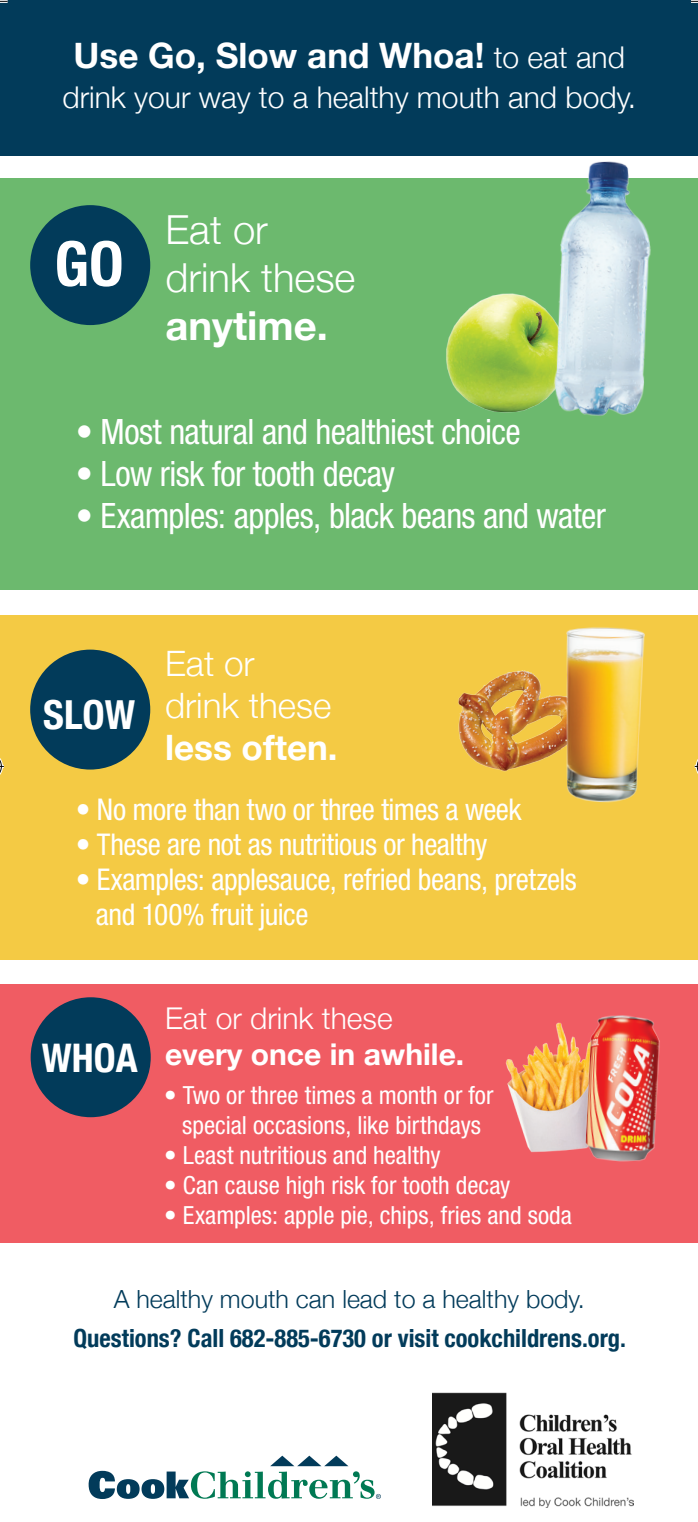
<style>
.page{position:relative;width:698px;height:1522px;background:#fff}
.page>*{position:absolute;margin:0;border:0;box-sizing:border-box;transform-origin:0 0}
.t1{font:700 condensed 62.25px "Helvetica Neue";color:#fff}
.t2{font:300 40px/48px "Helvetica Neue";color:#fff}
.t3{font:700 condensed 40px "Helvetica Neue";color:#fff}
.t4{font:700 condensed 39.5px "Helvetica Neue";color:#fff}
.t5{font:condensed 35px "Helvetica Neue LT Std";letter-spacing:-.015em;color:#fff}
.t6{font:700 35px "Helvetica Neue";color:#fff}
.t7{font:300 35px/42px "Helvetica Neue";color:#fff}
.t8{font:condensed 30px/35px "Helvetica Neue LT Std";letter-spacing:-.015em;color:#fff}
.t9{font:300 30px "Helvetica Neue";color:#fff}
.t10{font:700 30px "Helvetica Neue";color:#fff}
.t11{font:condensed 25px "Helvetica Neue LT Std";color:#fff}
.t12{font:700 condensed 25px "Helvetica Neue";color:#023b5a}
.t13{font:300 25px "Helvetica Neue";color:#023b5a}
.s1{font-weight:300;font-size:30px}
.s2{font-weight:700}
</style>
<div class="page">
<div style="left:0;top:0;width:697px;height:156px;background:#023b5a"></div>
<div style="left:0;top:615px;width:697px;height:344px;background:#f4ca44"></div>
<div style="left:0;top:984px;width:697px;height:258px;background:#f05c63"></div>
<div style="left:0;top:179px;width:697px;height:411px;background:#6cb96e"></div>
<svg style="left:88px;top:1456px;width:292px;height:43px"></svg>
<img style="left:432px;top:1393px;width:201px;height:114px">
<div style="left:30px;top:650px;width:120px;height:119px;background:#023b5a;border-radius:50%"></div>
<div style="left:31px;top:997px;width:120px;height:120px;background:#023b5a;border-radius:50%"></div>
<img style="left:505px;top:1022px;width:67px;height:131px">
<img style="left:572px;top:1015px;width:88px;height:147px">
<img style="left:458px;top:670px;width:61px;height:102px">
<img style="left:519px;top:627px;width:126px;height:176px">
<img style="left:446px;top:293px;width:94px;height:120px">
<img style="left:540px;top:161px;width:130px;height:255px">
<div style="left:30px;top:205px;width:120px;height:120px;background:#023b5a;border-radius:50%"></div>
<svg style="left:0;top:0;width:8px;height:3px"></svg>
<svg style="left:691px;top:0;width:7px;height:3px"></svg>
<svg style="left:0;top:758px;width:4px;height:17px"></svg>
<svg style="left:694px;top:761px;width:3px;height:11px"></svg>
<p class="t6" style="left:74px;top:34px;width:552px">Use Go, Slow and Whoa! <span class="s1">to eat and</span></p>
<p class="t9" style="left:62px;top:79px;width:574px">drink your way to a healthy mouth and body.</p>
<p class="t1" style="left:54px;top:226px;width:71px">GO</p>
<p class="t2" style="left:165px;top:205px;width:191px">Eat or drink these <span class="s2">anytime.</span></p>
<p class="t5" style="left:76px;top:412px;width:446px">• Most natural and healthiest choice</p>
<p class="t5" style="left:76px;top:454px;width:321px">• Low risk for tooth decay</p>
<p class="t5" style="left:76px;top:496px;width:531px">• Examples: apples, black beans and water</p>
<p class="t3" style="left:43px;top:691px;width:93px">SLOW</p>
<p class="t7" style="left:165px;top:641px;width:174px">Eat or<br>drink these <span class="s2">less often.</span></p>
<p class="t8" style="left:76px;top:791px;width:447px">• No more than two or three times a week</p>
<p class="t8" style="left:76px;top:826px;width:413px">• These are not as nutritious or healthy</p>
<p class="t8" style="left:96px;top:861px;width:482px;text-indent:-20px">• Examples: applesauce, refried beans, pretzels and 100% fruit juice</p>
<p class="t4" style="left:42px;top:1034px;width:97px">WHOA</p>
<p class="t9" style="left:165px;top:1000px;width:229px">Eat or drink these</p>
<p class="t10" style="left:165px;top:1035px;width:300px">every once in awhile.</p>
<p class="t11" style="left:164px;top:1081px;width:330px">• Two or three times a month or for</p>
<p class="t11" style="left:182px;top:1111px;width:300px">special occasions, like birthdays</p>
<p class="t11" style="left:164px;top:1141px;width:278px">• Least nutritious and healthy</p>
<p class="t11" style="left:164px;top:1171px;width:347px">• Can cause high risk for tooth decay</p>
<p class="t11" style="left:164px;top:1201px;width:409px">• Examples: apple pie, chips, fries and soda</p>
<p class="t13" style="left:114px;top:1284px;width:472px">A healthy mouth can lead to a healthy body.</p>
<p class="t12" style="left:73px;top:1323px;width:553px">Questions? Call 682-885-6730 or visit cookchildrens.org.</p>
</div>
